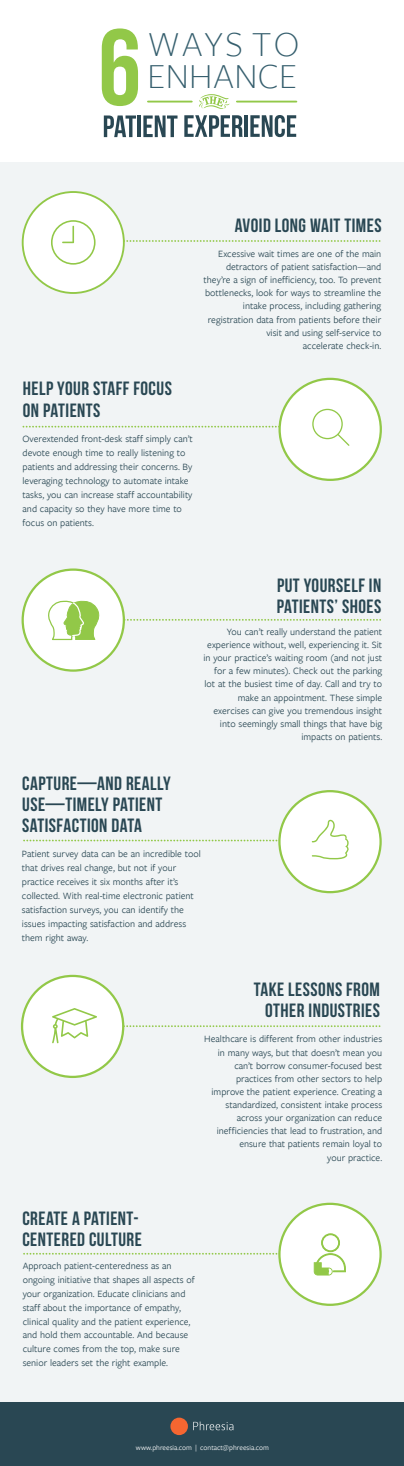
<style>
.page{position:relative;width:404px;height:1466px;background:#fff}
.page>*{position:absolute;margin:0;border:0;box-sizing:border-box;transform-origin:0 0}
.t1{font:300 36.56px/32.5px "Freight Sans";letter-spacing:.01em;color:#365f6e}
.t2{font:19.25px/21.2px "Bebas Neue";letter-spacing:.025em;color:#294753}
.t3{font:10px/13.1px "Freight Sans";color:#294753;text-align:right}
.t4{font:7.5px "Freight Sans";color:#fff}
</style>
<div class="page">
<div style="left:0;top:162px;width:403px;height:1304px;background:#f1f4f5"></div>
<div style="left:0;top:1402px;width:403px;height:64px;background:#294753"></div>
<div style="left:23px;top:192px;width:101px;height:101px;background:#fff;border-radius:50%"></div>
<div style="left:22px;top:191px;width:103px;height:103px;border:2px solid #92c848;border-radius:50%"></div>
<div style="left:23px;top:569px;width:101px;height:101px;background:#fff;border-radius:50%"></div>
<div style="left:22px;top:976px;width:101px;height:101px;background:#fff;border-radius:50%"></div>
<div style="left:21px;top:975px;width:103px;height:103px;border:2px solid #92c848;border-radius:50%"></div>
<svg style="left:23px;top:426px;width:254px;height:2px"></svg>
<div style="left:279px;top:379px;width:101px;height:101px;background:#fff;border-radius:50%"></div>
<div style="left:278px;top:378px;width:103px;height:103px;border:2px solid #92c848;border-radius:50%"></div>
<svg style="left:23px;top:839px;width:255px;height:2px"></svg>
<div style="left:279px;top:791px;width:101px;height:101px;background:#fff;border-radius:50%"></div>
<div style="left:278px;top:790px;width:103px;height:103px;border:2px solid #92c848;border-radius:50%"></div>
<svg style="left:23px;top:1252px;width:255px;height:2px"></svg>
<div style="left:279px;top:1204px;width:101px;height:100px;background:#fff;border-radius:50%"></div>
<div style="left:278px;top:1202px;width:103px;height:104px;border:2px solid #92c848;border-radius:50%"></div>
<div style="left:170px;top:1417px;width:18px;height:18px;background:#f56631;border-radius:50%"></div>
<svg style="left:193px;top:1421px;width:40px;height:9px"></svg>
<svg style="left:102px;top:28px;width:36px;height:78px"></svg>
<hr style="left:236px;top:101px;width:60px;height:1px;background:#92c848">
<svg style="left:184px;top:115px;width:58px;height:22px"></svg>
<hr style="left:244px;top:115px;width:3px;height:22px;background:#294753">
<svg style="left:250px;top:115px;width:46px;height:22px"></svg>
<svg style="left:104px;top:115px;width:32px;height:22px"></svg>
<svg style="left:143px;top:115px;width:34px;height:22px"></svg>
<hr style="left:137px;top:115px;width:4px;height:22px;background:#294753">
<hr style="left:148px;top:101px;width:43px;height:1px;background:#92c848">
<svg style="left:51px;top:220px;width:330px;height:45px"></svg>
<svg style="left:311px;top:820px;width:37px;height:39px"></svg>
<svg style="left:52px;top:1008px;width:329px;height:35px"></svg>
<svg style="left:312px;top:409px;width:37px;height:37px"></svg>
<svg style="left:313px;top:1233px;width:32px;height:42px"></svg>
<svg style="left:199px;top:94px;width:30px;height:15px"></svg>
<svg style="left:48px;top:598px;width:333px;height:43px"></svg>
<h1 class="t1" style="left:147px;top:28px;width:153px">WAYS TO<br>ENHANCE</h1>
<h2 class="t2" style="left:234px;top:215px;width:148px">AVOID LONG WAIT TIMES</h2>
<p class="t3" style="left:203px;top:247px;width:179px">Excessive wait times are one of the main detractors of patient satisfaction—and they’re a sign of inefficiency, too. To prevent bottlenecks, look for ways to streamline the intake process, including gathering registration data from patients before their visit and using self-service to<br>accelerate check-in.</p>
<h2 class="t2" style="left:23px;top:378px;width:150px">HELP YOUR STAFF FOCUS<br>ON PATIENTS</h2>
<p class="t3" style="left:22px;top:432px;width:171px;line-height:13.9px;text-align:left">Overextended front-desk staff simply can’t devote enough time to really listening to patients and addressing their concerns. By leveraging technology to automate intake tasks, you can increase staff accountability and capacity so they have more time to focus on patients.</p>
<h2 class="t2" style="left:276px;top:574px;width:106px">PUT YOURSELF IN<br>PATIENTS’ SHOES</h2>
<p class="t3" style="left:203px;top:625px;width:180px">You can’t really understand the patient experience without, well, experiencing it. Sit in your practice’s waiting room (and not just for a few minutes). Check out the parking lot at the busiest time of day. Call and try to make an appointment. These simple exercises can give you tremendous insight into seemingly small things that have big impacts on patients.</p>
<h2 class="t2" style="left:22px;top:772px;width:150px">CAPTURE—AND REALLY<br>USE—TIMELY PATIENT<br>SATISFACTION DATA</h2>
<p class="t3" style="left:22px;top:847px;width:180px;line-height:13.9px;text-align:left">Patient survey data can be an incredible tool that drives real change, but not if your practice receives it six months after it’s collected. With real-time electronic patient satisfaction surveys, you can identify the issues impacting satisfaction and address them right away.</p>
<h2 class="t2" style="left:253px;top:978px;width:127px;text-align:center">TAKE LESSONS FROM<br>OTHER INDUSTRIES</h2>
<p class="t3" style="left:204px;top:1033px;width:179px">Healthcare is different from other industries in many ways, but that doesn’t mean you can’t borrow consumer-focused best practices from other sectors to help improve the patient experience. Creating a standardized, consistent intake process across your organization can reduce inefficiencies that lead to frustration, and ensure that patients remain loyal to<br>your practice.</p>
<h2 class="t2" style="left:22px;top:1207px;width:121px">CREATE A PATIENT-<br>CENTERED CULTURE</h2>
<p class="t3" style="left:23px;top:1258px;width:173px;line-height:13.9px;text-align:left">Approach patient-centeredness as an ongoing initiative that shapes all aspects of your organization. Educate clinicians and staff about the importance of empathy, clinical quality and the patient experience, and hold them accountable. And because culture comes from the top, make sure senior leaders set the right example.</p>
<p class="t4" style="left:136px;top:1443px;width:134px">www.phreesia.com | contact@phreesia.com</p>
</div>
